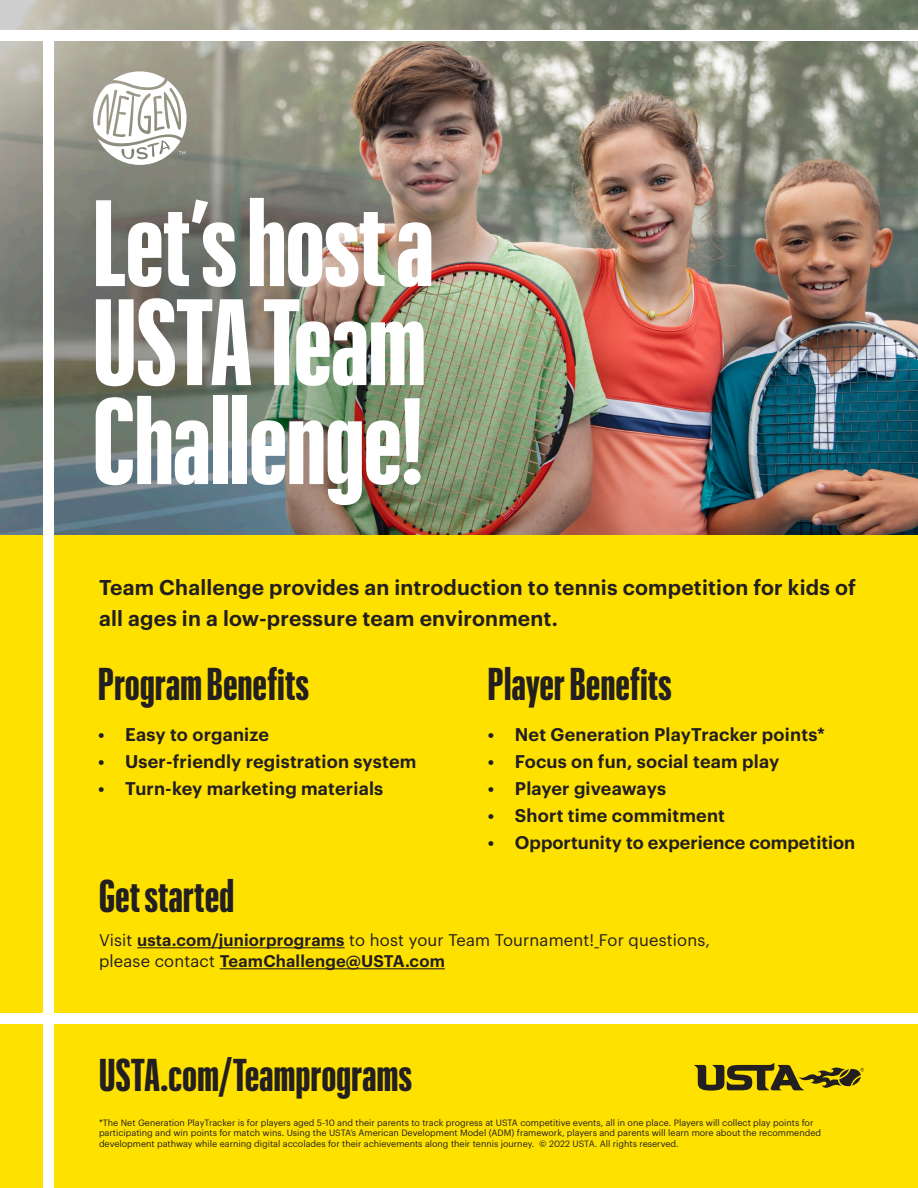
<style>
.page{position:relative;width:918px;height:1188px;background:#ffe100}
.page>*{position:absolute;margin:0;border:0;box-sizing:border-box;transform-origin:0 0}
.t1{font:700 120px/99px "Graphik XX Cond";color:#fff;text-align:justify}
.t2{font:700 45px "Graphik XX Cond";letter-spacing:.01em;color:#231f20}
.t3{font:600 21px/31.5px "Graphik";letter-spacing:.01em;color:#231f20}
.t4{font:600 18px "Graphik";letter-spacing:.01em;color:#231f20}
.t5{font:16.5px/21px "Graphik";letter-spacing:.01em;color:#231f20}
.t6{font:9px/10.5px "Graphik";color:#231f20}
.s1{font-weight:600}
</style>
<div class="page">
<img style="left:0;top:0;width:918px;height:535px">
<div style="left:43px;top:36px;width:11px;height:1152px;background:#fff"></div>
<div style="left:0;top:30px;width:918px;height:11px;background:#fff"></div>
<div style="left:0;top:1013px;width:918px;height:10px;background:#fff"></div>
<svg style="left:694px;top:1063px;width:170px;height:28px"></svg>
<hr style="left:137px;top:947px;width:208px;height:1px;background:#231f20">
<hr style="left:220px;top:968px;width:225px;height:1px;background:#231f20">
<svg style="left:93px;top:71px;width:94px;height:94px;background:#d1d0ca"></svg>
<p class="t1" style="left:93px;top:186px;width:342px">Let’s host a USTA Team Challenge!</p>
<p class="t3" style="left:99px;top:570px;width:759px">Team Challenge provides an introduction to tennis competition for kids of all ages in a low-pressure team environment.</p>
<p class="t2" style="left:98px;top:654px;width:212px">Program Benefits</p>
<p class="t4" style="left:98px;top:720px;width:172px">• Easy to organize</p>
<p class="t4" style="left:98px;top:747px;width:320px">• User-friendly registration system</p>
<p class="t4" style="left:98px;top:774px;width:287px">• Turn-key marketing materials</p>
<p class="t2" style="left:488px;top:654px;width:186px">Player Benefits</p>
<p class="t4" style="left:488px;top:720px;width:339px">• Net Generation PlayTracker points*</p>
<p class="t4" style="left:488px;top:747px;width:293px">• Focus on fun, social team play</p>
<p class="t4" style="left:488px;top:774px;width:180px">• Player giveaways</p>
<p class="t4" style="left:488px;top:801px;width:239px">• Short time commitment</p>
<p class="t4" style="left:488px;top:828px;width:369px">• Opportunity to experience competition</p>
<p class="t2" style="left:99px;top:866px;width:137px">Get started</p>
<p class="t5" style="left:99px;top:928px;width:613px">Visit <span class="s1">usta.com/juniorprograms</span> to host your Team Tournament! For questions, please contact <span class="s1">TeamChallenge@USTA.com</span></p>
<p class="t2" style="left:99px;top:1044px;width:315px">USTA.com/Teamprograms</p>
<p class="t6" style="left:99px;top:1116px;width:724px">*The Net Generation PlayTracker is for players aged 5-10 and their parents to track progress at USTA competitive events, all in one place. Players will collect play points for participating and win points for match wins. Using the USTA’s American Development Model (ADM) framework, players and parents will learn more about the recommended development pathway while earning digital accolades for their achievements along their tennis journey. © 2022 USTA. All rights reserved.</p>
</div>
